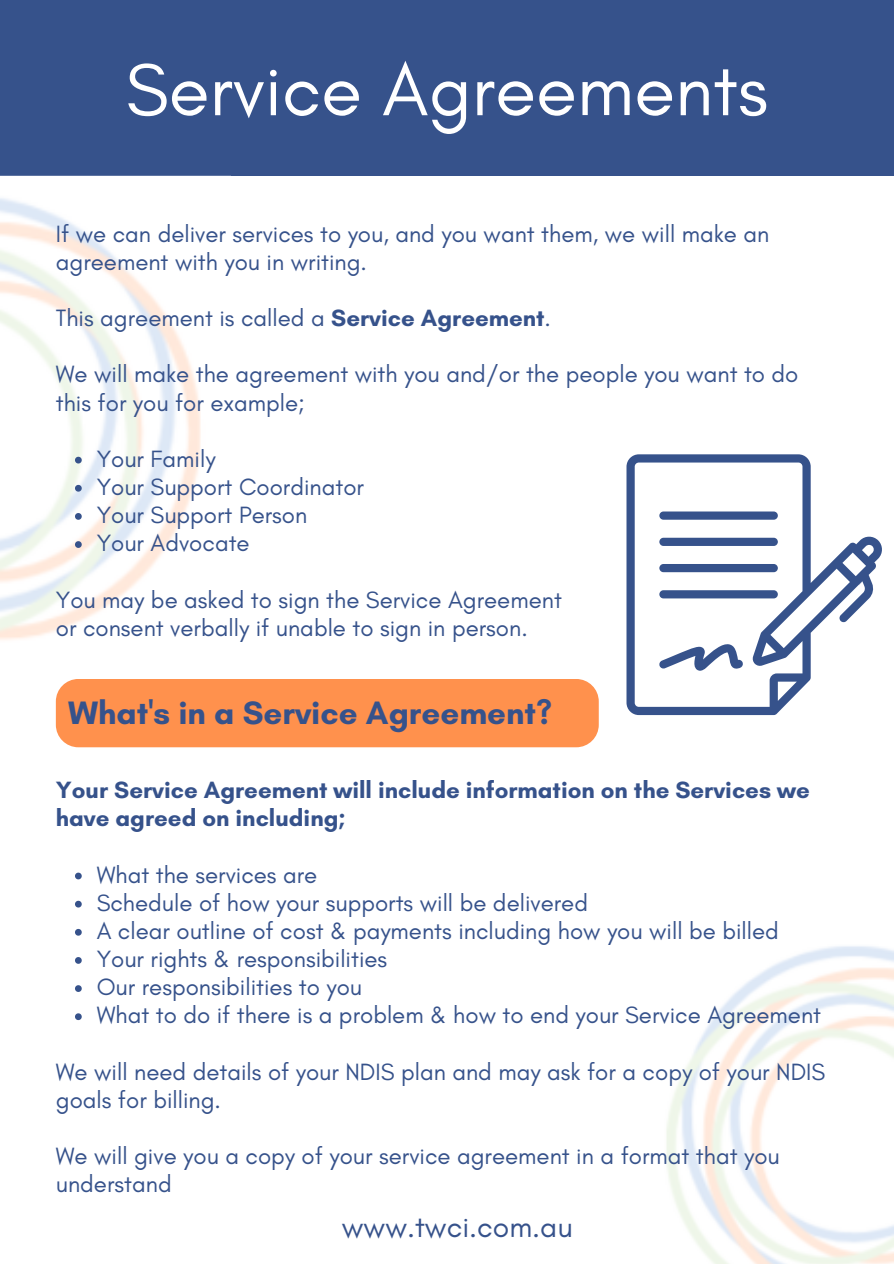
<style>
.page{position:relative;width:894px;height:1264px;background:#fff}
.page>*{position:absolute;margin:0;border:0;box-sizing:border-box;transform-origin:0 0}
.t1{font:75px "Glacial Indifference";color:#fff}
.t2{font:700 33px "Glacial Indifference";color:#36528b}
.t3{font:30px "Glacial Indifference";color:#36528b}
.t4{font:24px/28.2px "Glacial Indifference";color:#36528b}
.t5{font:700 24px/28.2px "Glacial Indifference";color:#36528b}
.s1{font-weight:700}
</style>
<div class="page">
<div style="left:0;top:0;width:893px;height:175px;background:#36528b"></div>
<div style="left:56px;top:679px;width:542px;height:68px;background:#ff914d;border-radius:23px"></div>
<svg style="left:626px;top:454px;width:256px;height:261px"></svg>
<img style="left:0;top:175px;width:230px;height:465px">
<svg style="left:75px;top:457px;width:7px;height:6px"></svg>
<svg style="left:75px;top:485px;width:7px;height:6px"></svg>
<svg style="left:75px;top:513px;width:7px;height:7px"></svg>
<svg style="left:75px;top:541px;width:7px;height:7px"></svg>
<img style="left:666px;top:946px;width:227px;height:317px">
<svg style="left:75px;top:872px;width:7px;height:7px"></svg>
<svg style="left:75px;top:900px;width:7px;height:7px"></svg>
<svg style="left:75px;top:928px;width:7px;height:7px"></svg>
<svg style="left:75px;top:957px;width:7px;height:6px"></svg>
<svg style="left:75px;top:985px;width:7px;height:6px"></svg>
<svg style="left:75px;top:1013px;width:7px;height:7px"></svg>
<p class="t1" style="left:125px;top:44px;width:644px">Service Agreements</p>
<h1 class="t4" style="left:56px;top:219px;width:714px">If we can deliver services to you, and you want them, we will make an agreement with you in writing.</h1>
<p class="t4" style="left:56px;top:304px;width:496px">This agreement is called a <span class="s1">Service Agreement</span>.</p>
<p class="t4" style="left:56px;top:360px;width:744px">We will make the agreement with you and/or the people you want to do this for you for example;</p>
<p class="t4" style="left:97px;top:444px;width:120px">Your Family</p>
<p class="t4" style="left:97px;top:472px;width:269px">Your Support Coordinator</p>
<p class="t4" style="left:97px;top:500px;width:212px">Your Support Person</p>
<p class="t4" style="left:97px;top:529px;width:154px">Your Advocate</p>
<p class="t4" style="left:56px;top:585px;width:507px">You may be asked to sign the Service Agreement</p>
<p class="t4" style="left:56px;top:613px;width:473px">or consent verbally if unable to sign in person.</p>
<p class="t2" style="left:68px;top:692px;width:485px">What's in a Service Agreement?</p>
<h2 class="t5" style="left:56px;top:775px;width:755px">Your Service Agreement will include information on the Services we have agreed on including;</h2>
<h4 class="t4" style="left:97px;top:860px;width:222px">What the services are</h4>
<p class="t4" style="left:97px;top:888px;width:492px">Schedule of how your supports will be delivered</p>
<p class="t4" style="left:97px;top:916px;width:683px">A clear outline of cost &amp; payments including how you will be billed</p>
<p class="t4" style="left:97px;top:944px;width:292px">Your rights &amp; responsibilities</p>
<p class="t4" style="left:97px;top:972px;width:267px">Our responsibilities to you</p>
<p class="t4" style="left:97px;top:1000px;width:725px">What to do if there is a problem &amp; how to end your Service Agreement</p>
<p class="t4" style="left:56px;top:1057px;width:770px">We will need details of your NDIS plan and may ask for a copy of your NDIS goals for billing.</p>
<p class="t4" style="left:56px;top:1141px;width:725px">We will give you a copy of your service agreement in a format that you understand</p>
<p class="t3" style="left:342px;top:1208px;width:232px">www.twci.com.au</p>
</div>
